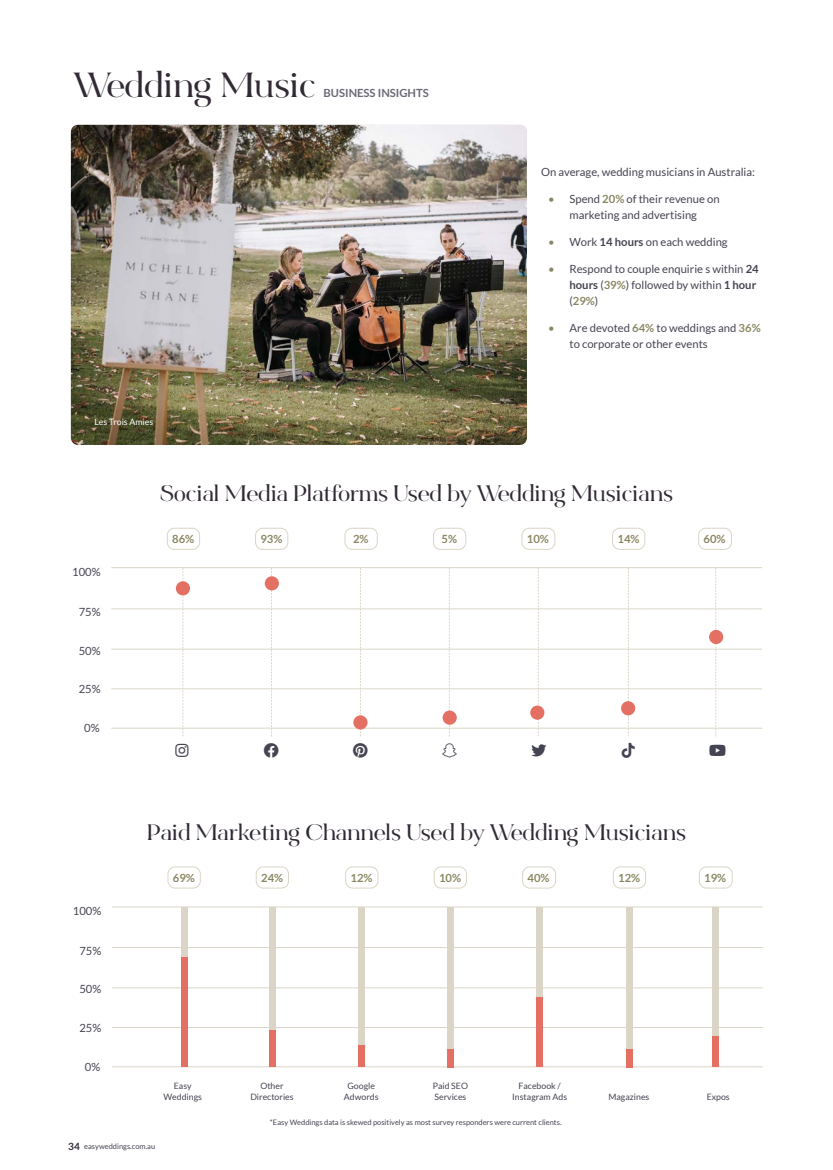
<style>
.page{position:relative;width:833px;height:1170px;background:#fff}
.page>*{position:absolute;margin:0;border:0;box-sizing:border-box;transform-origin:0 0}
.t1{font:700 35px "Bon Vivant Serif";color:#312a35}
.t2{font:700 22.5px "Bon Vivant Serif";color:#312a35}
.t3{font:15px "Font Awesome 6 Brands";color:#454452}
.t4{font:11.25px/16.2px "Lato";color:#454452}
.t5{font:700 11.25px "Lato";color:#898762}
.t6{font:700 11.25px "Lato";color:#6c6876}
.t7{font:8.75px/10.5px "Lato";color:#454452;text-align:center}
.t8{font:8.75px "Lato";color:#fff}
.t9{font:7.5px "Lato";color:#454452}
.s1{color:#898762}
.s2{font-weight:700;color:#898762}
.s3{font-weight:700}
.s4{font-weight:700;font-size:10px;color:#312a35}
</style>
<div class="page">
<img style="left:71px;top:125px;width:456px;height:320px">
<svg style="left:183px;top:568px;width:1px;height:168px"></svg>
<svg style="left:271px;top:568px;width:1px;height:168px"></svg>
<svg style="left:360px;top:568px;width:1px;height:168px"></svg>
<svg style="left:449px;top:568px;width:1px;height:168px"></svg>
<svg style="left:538px;top:568px;width:1px;height:168px"></svg>
<svg style="left:715px;top:568px;width:1px;height:168px"></svg>
<hr style="left:111px;top:688px;width:651px;height:1px;background:#dad5c6">
<hr style="left:112px;top:1027px;width:651px;height:1px;background:#dad5c6">
<hr style="left:111px;top:608px;width:651px;height:1px;background:#dad5c6">
<hr style="left:112px;top:947px;width:651px;height:1px;background:#dad5c6">
<hr style="left:111px;top:567px;width:651px;height:1px;background:#dad5c6">
<hr style="left:112px;top:906px;width:651px;height:1px;background:#dad5c6">
<hr style="left:111px;top:727px;width:651px;height:1px;background:#dad5c6">
<hr style="left:112px;top:1066px;width:651px;height:1px;background:#dad5c6">
<hr style="left:111px;top:648px;width:651px;height:1px;background:#dad5c6">
<hr style="left:112px;top:987px;width:651px;height:1px;background:#dad5c6">
<div style="left:167px;top:528px;width:33px;height:21px;border:1px solid #dad5c6;border-radius:7px"></div>
<div style="left:168px;top:866px;width:33px;height:22px;border:1px solid #dad5c6;border-radius:7px"></div>
<div style="left:255px;top:528px;width:33px;height:21px;border:1px solid #dad5c6;border-radius:7px"></div>
<div style="left:256px;top:866px;width:33px;height:22px;border:1px solid #dad5c6;border-radius:7px"></div>
<div style="left:345px;top:528px;width:32px;height:21px;border:1px solid #dad5c6;border-radius:7px"></div>
<div style="left:345px;top:866px;width:33px;height:22px;border:1px solid #dad5c6;border-radius:7px"></div>
<div style="left:433px;top:528px;width:33px;height:21px;border:1px solid #dad5c6;border-radius:7px"></div>
<div style="left:434px;top:866px;width:33px;height:22px;border:1px solid #dad5c6;border-radius:7px"></div>
<div style="left:521px;top:528px;width:34px;height:21px;border:1px solid #dad5c6;border-radius:7px"></div>
<div style="left:522px;top:866px;width:34px;height:22px;border:1px solid #dad5c6;border-radius:7px"></div>
<div style="left:612px;top:528px;width:33px;height:21px;border:1px solid #dad5c6;border-radius:7px"></div>
<div style="left:613px;top:866px;width:33px;height:22px;border:1px solid #dad5c6;border-radius:7px"></div>
<div style="left:698px;top:528px;width:34px;height:21px;border:1px solid #dad5c6;border-radius:7px"></div>
<div style="left:699px;top:866px;width:33px;height:22px;border:1px solid #dad5c6;border-radius:7px"></div>
<div style="left:181px;top:907px;width:7px;height:160px;background:#dad5c6"></div>
<div style="left:269px;top:907px;width:7px;height:160px;background:#dad5c6"></div>
<div style="left:358px;top:907px;width:7px;height:160px;background:#dad5c6"></div>
<div style="left:447px;top:907px;width:7px;height:160px;background:#dad5c6"></div>
<div style="left:535px;top:907px;width:7px;height:160px;background:#dad5c6"></div>
<div style="left:626px;top:907px;width:7px;height:160px;background:#dad5c6"></div>
<div style="left:712px;top:907px;width:7px;height:160px;background:#dad5c6"></div>
<div style="left:181px;top:957px;width:7px;height:110px;background:#e37062"></div>
<div style="left:269px;top:1030px;width:7px;height:37px;background:#e37062"></div>
<div style="left:358px;top:1045px;width:7px;height:22px;background:#e37062"></div>
<div style="left:447px;top:1048px;width:7px;height:19px;background:#e37062"></div>
<div style="left:535px;top:997px;width:7px;height:70px;background:#e37062"></div>
<div style="left:626px;top:1048px;width:7px;height:19px;background:#e37062"></div>
<div style="left:712px;top:1036px;width:7px;height:31px;background:#e37062"></div>
<div style="left:176px;top:581px;width:14px;height:14px;background:#e37062;border-radius:50%"></div>
<div style="left:265px;top:576px;width:14px;height:14px;background:#e37062;border-radius:50%"></div>
<div style="left:353px;top:715px;width:14px;height:14px;background:#e37062;border-radius:50%"></div>
<div style="left:709px;top:630px;width:14px;height:14px;background:#e37062;border-radius:50%"></div>
<div style="left:442px;top:710px;width:15px;height:14px;background:#e37062;border-radius:50%"></div>
<div style="left:530px;top:705px;width:14px;height:14px;background:#e37062;border-radius:50%"></div>
<svg style="left:620px;top:568px;width:15px;height:168px"></svg>
<h1 class="t1" style="left:73px;top:65px;width:244px">Wedding Music</h1>
<p class="t6" style="left:323px;top:87px;width:107px">BUSINESS INSIGHTS</p>
<p class="t8" style="left:94px;top:416px;width:60px">Les Trois Amies</p>
<p class="t4" style="left:541px;top:163px;width:215px">On average, wedding musicians in Australia:</p>
<p class="t4" style="left:548px;top:190px;width:173px;text-align:center"><span class="s1">•</span> Spend <span class="s2">20%</span> of their revenue on marketing and advertising</p>
<p class="t4" style="left:548px;top:233px;width:181px"><span class="s1">•</span> Work <span class="s3">14 hours</span> on each wedding</p>
<p class="t4" style="left:569px;top:260px;width:191px;text-indent:-21px"><span class="s1">•</span> Respond to couple enquirie s within <span class="s3">24 hours</span> (<span class="s2">39%</span>) followed by within <span class="s3">1 hour </span>(<span class="s2">29%</span>)</p>
<p class="t4" style="left:569px;top:320px;width:193px;text-indent:-21px"><span class="s1">•</span> Are devoted <span class="s2">64%</span> to weddings and <span class="s2">36% </span>to corporate or other events</p>
<p class="t4" style="left:72px;top:563px;width:30px">100%</p>
<p class="t4" style="left:79px;top:604px;width:23px">75%</p>
<p class="t4" style="left:79px;top:642px;width:23px">50%</p>
<p class="t4" style="left:79px;top:681px;width:23px">25%</p>
<p class="t4" style="left:84px;top:719px;width:17px">0%</p>
<h2 class="t2" style="left:160px;top:480px;width:514px">Social Media Platforms Used by Wedding Musicians</h2>
<p class="t5" style="left:172px;top:532px;width:24px">86%</p>
<p class="t5" style="left:260px;top:532px;width:24px">93%</p>
<p class="t5" style="left:353px;top:532px;width:17px">2%</p>
<p class="t5" style="left:441px;top:532px;width:17px">5%</p>
<p class="t5" style="left:527px;top:532px;width:24px">10%</p>
<p class="t5" style="left:617px;top:532px;width:24px">14%</p>
<p class="t5" style="left:703px;top:532px;width:24px">60%</p>
<h3 class="t3" style="left:175px;top:743px;width:15px">■▲▼</h3>
<h3 class="t3" style="left:353px;top:743px;width:16px">■▼▲▼</h3>
<h3 class="t3" style="left:709px;top:743px;width:18px">□◆▼◆</h3>
<h2 class="t2" style="left:147px;top:818px;width:540px">Paid Marketing Channels Used by Wedding Musicians</h2>
<p class="t4" style="left:73px;top:902px;width:30px">100%</p>
<p class="t5" style="left:173px;top:871px;width:24px">69%</p>
<p class="t5" style="left:261px;top:871px;width:24px">24%</p>
<p class="t5" style="left:350px;top:871px;width:24px">12%</p>
<p class="t5" style="left:439px;top:871px;width:24px">10%</p>
<p class="t5" style="left:527px;top:871px;width:24px">40%</p>
<p class="t5" style="left:618px;top:871px;width:24px">12%</p>
<p class="t4" style="left:79px;top:942px;width:23px">75%</p>
<p class="t4" style="left:79px;top:981px;width:23px">50%</p>
<p class="t4" style="left:79px;top:1019px;width:23px">25%</p>
<p class="t4" style="left:85px;top:1058px;width:17px">0%</p>
<p class="t9" style="left:68px;top:1141px;width:88px"><span class="s4">34</span> easyweddings.com.au</p>
<p class="t7" style="left:163px;top:1080px;width:40px">Easy<br>Weddings</p>
<p class="t7" style="left:250px;top:1080px;width:45px">Other<br>Directories</p>
<p class="t7" style="left:344px;top:1080px;width:36px">Google<br>Adwords</p>
<p class="t7" style="left:433px;top:1080px;width:37px;text-align:left">Paid SEO<br>Services</p>
<p class="t7" style="left:512px;top:1080px;width:56px">Facebook /<br>Instagram Ads</p>
<p class="t7" style="left:608px;top:1091px;width:42px">Magazines</p>
<p class="t9" style="left:270px;top:1118px;width:293px">*Easy Weddings data is skewed positively as most survey responders were current clients.</p>
<p class="t5" style="left:704px;top:871px;width:24px">19%</p>
<p class="t7" style="left:706px;top:1091px;width:24px">Expos</p>
</div>
